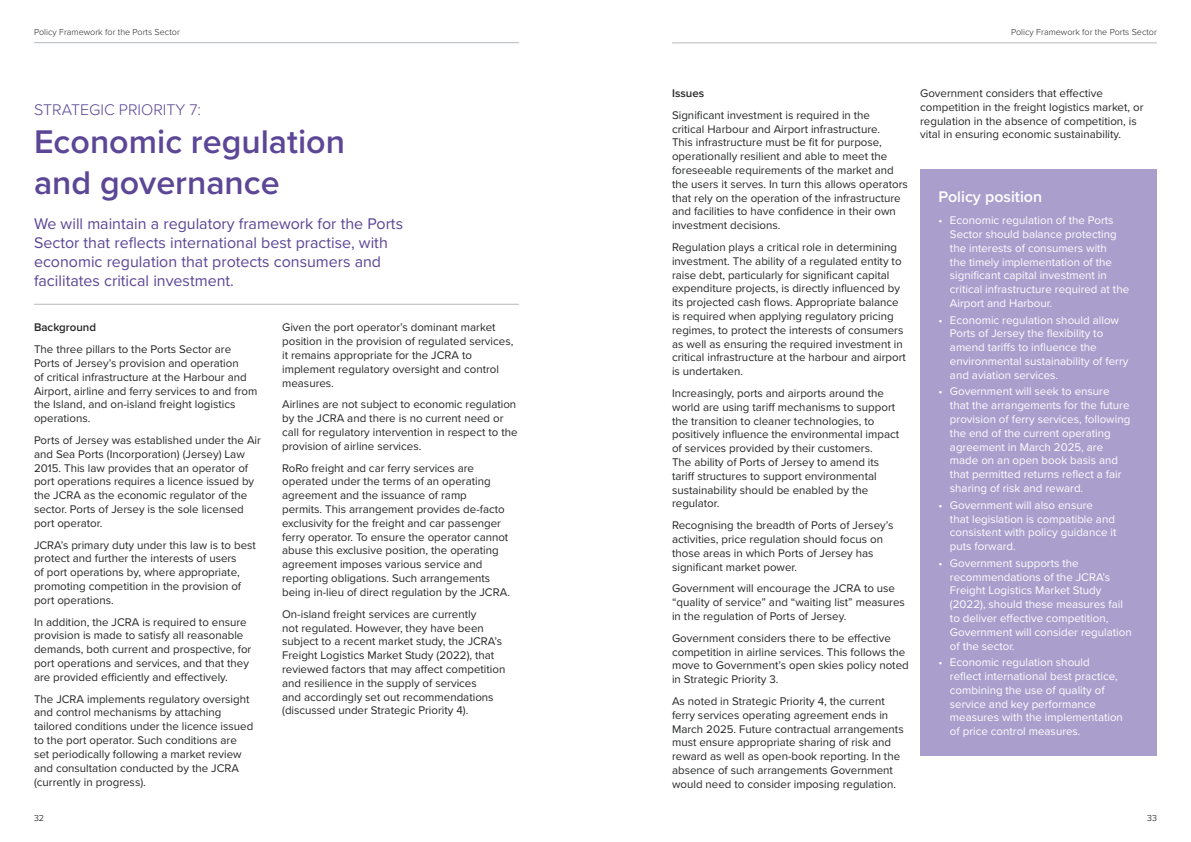
<style>
.page{position:relative;width:1191px;height:842px;background:#fff}
.page>*{position:absolute;margin:0;border:0;box-sizing:border-box;transform-origin:0 0}
.t1{font:600 34px/40.8px "Proxima Nova";color:#5c4696}
.t2{font:16px/19.2px "Proxima Nova";color:#5c4696}
.t3{font:300 16px "Proxima Nova";color:#5c4696}
.t4{font:600 16px "Proxima Nova";color:#fff}
.t5{font:11.5px/13.8px "Proxima Nova";color:#262727}
.t6{font:11.5px/13.8px "Proxima Nova";color:#fff}
.t7{font:600 11.5px "Proxima Nova";color:#262727}
.t8{font:300 9px "Proxima Nova";color:#262727}
.t9{font:300 9px "Proxima Nova";color:#000}
</style>
<div class="page">
<hr style="left:34px;top:42px;width:485px;height:1px;background:#b5b9bc">
<hr style="left:672px;top:43px;width:485px;height:1px;background:#b5b9bc">
<hr style="left:34px;top:304px;width:485px;height:1px;background:#b5b9bc">
<div style="left:920px;top:169px;width:237px;height:586px;background:#aa9ecd"></div>
<p class="t8" style="left:34px;top:26px;width:147px">Policy Framework for the Ports Sector</p>
<h2 class="t3" style="left:34px;top:97px;width:169px">STRATEGIC PRIORITY 7:</h2>
<h1 class="t1" style="left:34px;top:120px;width:312px">Economic regulation and governance</h1>
<h2 class="t2" style="left:34px;top:213px;width:370px">We will maintain a regulatory framework for the Ports Sector that reflects international best practise, with economic regulation that protects consumers and facilitates critical investment.</h2>
<p class="t7" style="left:34px;top:319px;width:64px">Background</p>
<p class="t5" style="left:34px;top:342px;width:225px">The three pillars to the Ports Sector are Ports of Jersey’s provision and operation<br>of critical infrastructure at the Harbour and Airport, airline and ferry services to and from the Island, and on-island freight logistics operations.</p>
<p class="t5" style="left:34px;top:433px;width:228px">Ports of Jersey was established under the Air and Sea Ports (Incorporation) (Jersey) Law 2015. This law provides that an operator of port operations requires a licence issued by the JCRA as the economic regulator of the sector. Ports of Jersey is the sole licensed port operator.</p>
<p class="t5" style="left:34px;top:537px;width:223px">JCRA’s primary duty under this law is to best protect and further the interests of users<br>of port operations by, where appropriate, promoting competition in the provision of port operations.</p>
<p class="t5" style="left:34px;top:614px;width:219px">In addition, the JCRA is required to ensure provision is made to satisfy all reasonable demands, both current and prospective, for port operations and services, and that they are provided efficiently and effectively.</p>
<p class="t5" style="left:34px;top:691px;width:221px">The JCRA implements regulatory oversight and control mechanisms by attaching tailored conditions under the licence issued to the port operator. Such conditions are set periodically following a market review and consultation conducted by the JCRA (currently in progress).</p>
<p class="t5" style="left:282px;top:320px;width:233px">Given the port operator’s dominant market position in the provision of regulated services, it remains appropriate for the JCRA to implement regulatory oversight and control measures.</p>
<p class="t5" style="left:282px;top:397px;width:237px">Airlines are not subject to economic regulation by the JCRA and there is no current need or call for regulatory intervention in respect to the provision of airline services.</p>
<p class="t5" style="left:282px;top:460px;width:229px">RoRo freight and car ferry services are operated under the terms of an operating agreement and the issuance of ramp<br>permits. This arrangement provides de-facto exclusivity for the freight and car passenger ferry operator. To ensure the operator cannot abuse this exclusive position, the operating agreement imposes various service and reporting obligations. Such arrangements being in-lieu of direct regulation by the JCRA.</p>
<p class="t5" style="left:282px;top:606px;width:225px">On-island freight services are currently<br>not regulated. However, they have been subject to a recent market study, the JCRA’s Freight Logistics Market Study (2022), that reviewed factors that may affect competition and resilience in the supply of services<br>and accordingly set out recommendations (discussed under Strategic Priority 4).</p>
<p class="t8" style="left:1011px;top:26px;width:147px">Policy Framework for the Ports Sector</p>
<p class="t7" style="left:672px;top:85px;width:34px">Issues</p>
<p class="t5" style="left:672px;top:108px;width:237px">Significant investment is required in the<br>critical Harbour and Airport infrastructure.<br>This infrastructure must be fit for purpose, operationally resilient and able to meet the foreseeable requirements of the market and the users it serves. In turn this allows operators that rely on the operation of the infrastructure and facilities to have confidence in their own investment decisions.</p>
<p class="t5" style="left:672px;top:240px;width:235px">Regulation plays a critical role in determining investment. The ability of a regulated entity to raise debt, particularly for significant capital expenditure projects, is directly influenced by its projected cash flows. Appropriate balance is required when applying regulatory pricing regimes, to protect the interests of consumers as well as ensuring the required investment in critical infrastructure at the harbour and airport is undertaken.</p>
<p class="t5" style="left:672px;top:386px;width:229px">Increasingly, ports and airports around the world are using tariff mechanisms to support the transition to cleaner technologies, to positively influence the environmental impact of services provided by their customers.<br>The ability of Ports of Jersey to amend its tariff structures to support environmental sustainability should be enabled by the regulator.</p>
<p class="t5" style="left:672px;top:518px;width:223px">Recognising the breadth of Ports of Jersey’s activities, price regulation should focus on those areas in which Ports of Jersey has significant market power.</p>
<p class="t5" style="left:672px;top:581px;width:234px">Government will encourage the JCRA to use “quality of service” and “waiting list” measures in the regulation of Ports of Jersey.</p>
<p class="t5" style="left:672px;top:631px;width:238px">Government considers there to be effective competition in airline services. This follows the move to Government’s open skies policy noted in Strategic Priority 3.</p>
<p class="t5" style="left:672px;top:694px;width:233px">As noted in Strategic Priority 4, the current ferry services operating agreement ends in March 2025. Future contractual arrangements must ensure appropriate sharing of risk and reward as well as open-book reporting. In the absence of such arrangements Government would need to consider imposing regulation.</p>
<p class="t5" style="left:920px;top:86px;width:225px">Government considers that effective competition in the freight logistics market, or regulation in the absence of competition, is vital in ensuring economic sustainability.</p>
<h2 class="t4" style="left:938px;top:185px;width:105px">Policy position</h2>
<p class="t6" style="left:950px;top:213px;width:181px;text-indent:-11px">• Economic regulation of the Ports Sector should balance protecting the interests of consumers with<br>the timely implementation of the significant capital investment in critical infrastructure required at the Airport and Harbour.</p>
<p class="t6" style="left:950px;top:312px;width:180px;text-indent:-11px">• Economic regulation should allow<br>Ports of Jersey the flexibility to amend tariffs to influence the environmental sustainability of ferry and aviation services.</p>
<p class="t6" style="left:950px;top:384px;width:182px;text-indent:-11px">• Government will seek to ensure that the arrangements for the future provision of ferry services, following the end of the current operating agreement in March 2025, are made on an open book basis and that permitted returns reflect a fair sharing of risk and reward.</p>
<p class="t6" style="left:950px;top:497px;width:168px;text-indent:-11px">• Government will also ensure<br>that legislation is compatible and consistent with policy guidance it puts forward.</p>
<p class="t6" style="left:950px;top:555px;width:183px;text-indent:-11px">• Government supports the recommendations of the JCRA’s<br>Freight Logistics Market Study (2022), should these measures fail to deliver effective competition,<br>Government will consider regulation of the sector.</p>
<p class="t6" style="left:950px;top:655px;width:174px;text-indent:-11px">• Economic regulation should reflect international best practice, combining the use of quality of service and key performance measures with the implementation of price control measures.</p>
<p class="t9" style="left:34px;top:811px;width:12px">32</p>
<p class="t9" style="left:1147px;top:811px;width:11px">33</p>
</div>
